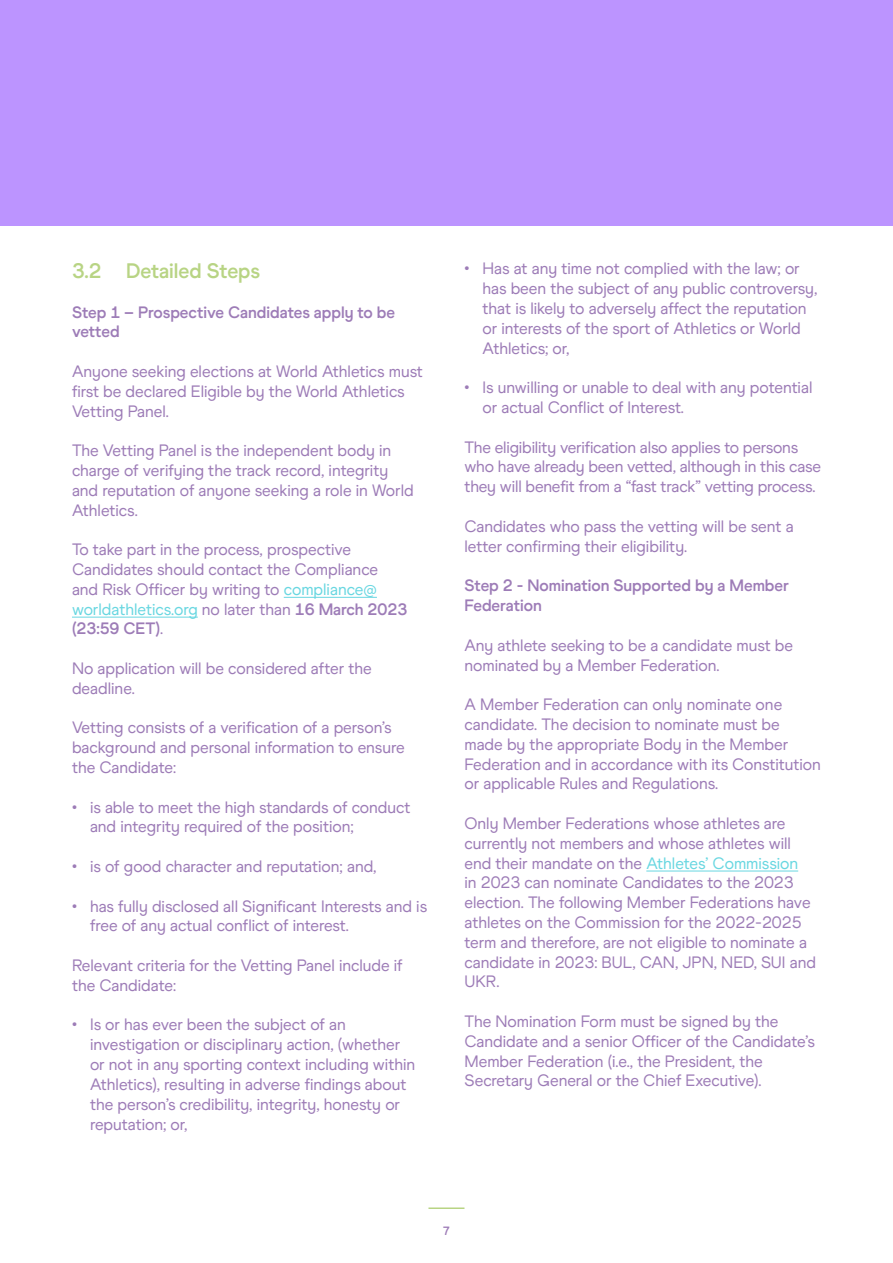
<style>
.page{position:relative;width:893px;height:1263px;background:#fff}
.page>*{position:absolute;margin:0;border:0;box-sizing:border-box;transform-origin:0 0}
.t1{font:700 21px "World Athletics";color:#b8d484}
.Body_Copy{font:16.5px/19.8px "World Athletics";color:#9d7cb7}
.t2{font:700 16.5px/19.8px "World Athletics";color:#9d7cb7}
.t3{font:700 12px "World Athletics";color:#9d7cb7}
.s1{color:#69d7e1}
.s2{font-weight:700}
</style>
<div class="page">
<hr style="left:428px;top:1207px;width:36px;height:2px;background:#b8d484">
<div style="left:0;top:0;width:893px;height:225px;background:#bc94ff"></div>
<hr style="left:284px;top:597px;width:93px;height:1px;background:#69d7e1">
<hr style="left:72px;top:617px;width:126px;height:1px;background:#69d7e1">
<hr style="left:646px;top:870px;width:152px;height:1px;background:#69d7e1">
<h3 class="t1" style="left:72px;top:258px;width:189px">3.2 Detailed Steps</h3>
<h4 class="t2" style="left:72px;top:302px;width:325px">Step 1 – Prospective Candidates apply to be vetted</h4>
<p class="Body_Copy" style="left:72px;top:361px;width:352px">Anyone seeking elections at World Athletics must first be declared Eligible by the World Athletics<br>Vetting Panel.</p>
<p class="Body_Copy" style="left:72px;top:441px;width:343px">The Vetting Panel is the independent body in charge of verifying the track record, integrity and reputation of anyone seeking a role in World Athletics.</p>
<p class="Body_Copy" style="left:72px;top:540px;width:337px">To take part in the process, prospective Candidates should contact the Compliance and Risk Officer by writing to <span class="s1">compliance@ worldathletics.org</span> no later than <span class="s2">16 March 2023 (23:59 CET)</span>.</p>
<p class="Body_Copy" style="left:72px;top:658px;width:301px">No application will be considered after the deadline.</p>
<p class="Body_Copy" style="left:72px;top:718px;width:334px">Vetting consists of a verification of a person’s background and personal information to ensure the Candidate:</p>
<p class="Body_Copy" style="left:90px;top:797px;width:322px;text-indent:-18px">• is able to meet the high standards of conduct and integrity required of the position;</p>
<p class="Body_Copy" style="left:72px;top:856px;width:306px">• is of good character and reputation; and,</p>
<p class="Body_Copy" style="left:90px;top:896px;width:339px;text-indent:-18px">• has fully disclosed all Significant Interests and is free of any actual conflict of interest.</p>
<p class="Body_Copy" style="left:72px;top:955px;width:332px">Relevant criteria for the Vetting Panel include if the Candidate:</p>
<p class="Body_Copy" style="left:90px;top:1015px;width:327px;text-indent:-18px">• Is or has ever been the subject of an investigation or disciplinary action, (whether or not in any sporting context including within Athletics), resulting in adverse findings about the person’s credibility, integrity, honesty or reputation; or,</p>
<p class="Body_Copy" style="left:482px;top:259px;width:336px;text-indent:-18px">• Has at any time not complied with the law; or has been the subject of any public controversy, that is likely to adversely affect the reputation or interests of the sport of Athletics or World Athletics; or,</p>
<p class="Body_Copy" style="left:482px;top:378px;width:331px;text-indent:-18px">• Is unwilling or unable to deal with any potential or actual Conflict of Interest.</p>
<p class="Body_Copy" style="left:464px;top:437px;width:358px">The eligibility verification also applies to persons who have already been vetted, although in this case they will benefit from a “fast track” vetting process.</p>
<p class="Body_Copy" style="left:464px;top:516px;width:331px">Candidates who pass the vetting will be sent a letter confirming their eligibility.</p>
<h4 class="t2" style="left:464px;top:576px;width:326px">Step 2 - Nomination Supported by a Member<br>Federation</h4>
<p class="Body_Copy" style="left:464px;top:635px;width:330px">Any athlete seeking to be a candidate must be nominated by a Member Federation.</p>
<p class="Body_Copy" style="left:464px;top:694px;width:358px">A Member Federation can only nominate one candidate. The decision to nominate must be made by the appropriate Body in the Member Federation and in accordance with its Constitution or applicable Rules and Regulations.</p>
<p class="Body_Copy" style="left:464px;top:813px;width:353px">Only Member Federations whose athletes are currently not members and whose athletes will end their mandate on the <span class="s1">Athletes’ Commission<br></span>in 2023 can nominate Candidates to the 2023 election. The following Member Federations have athletes on the Commission for the 2022-2025 term and therefore, are not eligible to nominate a candidate in 2023: BUL, CAN, JPN, NED, SUI and UKR.</p>
<p class="Body_Copy" style="left:464px;top:1011px;width:352px">The Nomination Form must be signed by the Candidate and a senior Officer of the Candidate’s Member Federation (i.e., the President, the Secretary General or the Chief Executive).</p>
<p class="t3" style="left:443px;top:1223px;width:9px">7</p>
</div>
